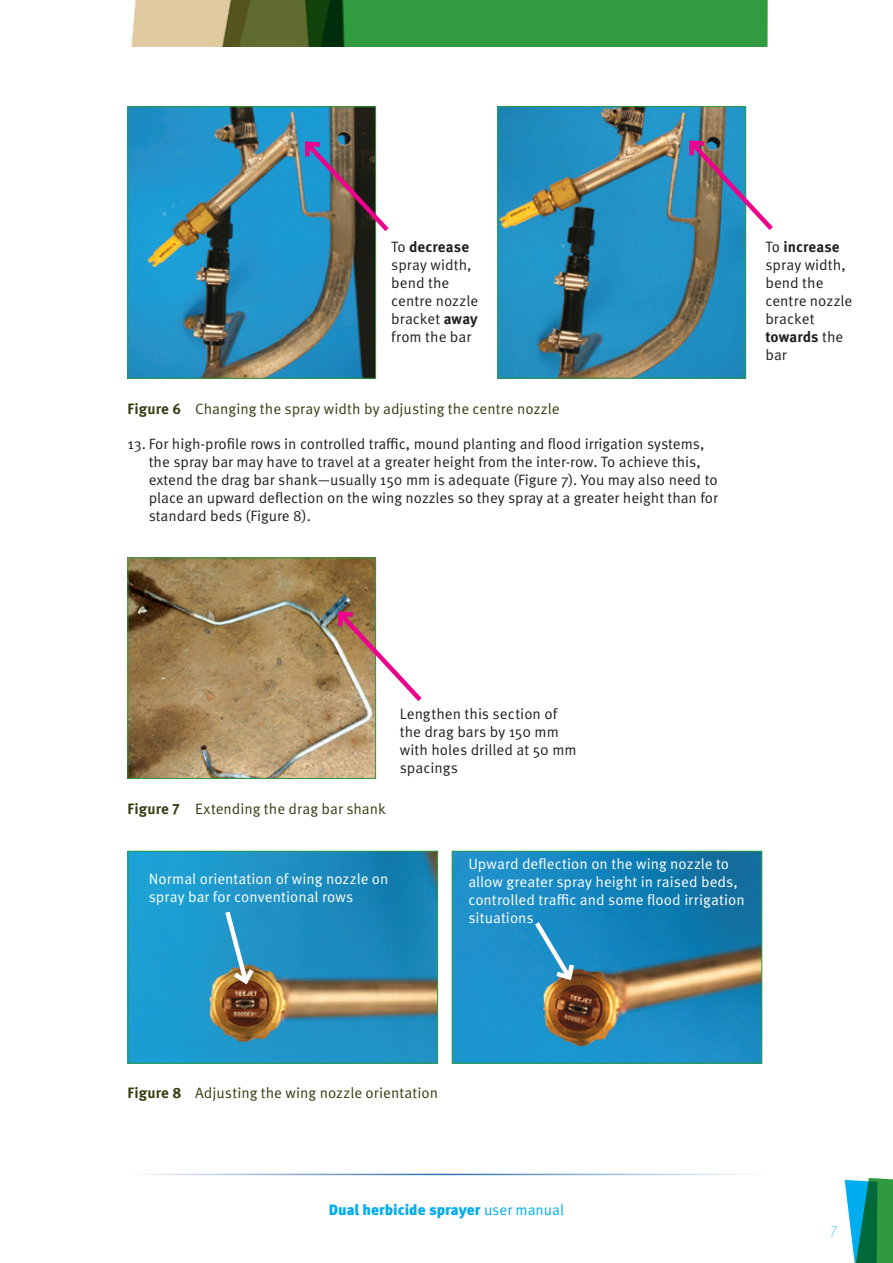
<style>
.page{position:relative;width:893px;height:1263px;background:#fff}
.page>*{position:absolute;margin:0;border:0;box-sizing:border-box;transform-origin:0 0}
.t1{font:15px/18px "Meta OT";color:#231f20}
.t2{font:15px/18px "Meta OT";color:#fff}
.t3{font:15px "Meta OT";color:#343f11}
.t4{font:900 15px "Meta OT";color:#00aeef}
.t5{font:15px "Meta Thin LF";color:#00aeef}
.s1{font-weight:700}
.s2{font-weight:400}
</style>
<div class="page">
<img style="left:130px;top:108px;width:244px;height:269px">
<div style="left:128px;top:106px;width:248px;height:273px;border:1px solid #2f9a3e"></div>
<img style="left:500px;top:108px;width:244px;height:268px">
<div style="left:498px;top:106px;width:248px;height:272px;border:1px solid #2f9a3e"></div>
<img style="left:130px;top:560px;width:244px;height:217px">
<div style="left:128px;top:558px;width:248px;height:221px;border:1px solid #2f9a3e"></div>
<img style="left:130px;top:853px;width:306px;height:208px">
<div style="left:128px;top:851px;width:310px;height:212px;border:1px solid #2f9a3e"></div>
<img style="left:454px;top:853px;width:306px;height:208px">
<div style="left:452px;top:851px;width:310px;height:212px;border:1px solid #2f9a3e"></div>
<svg style="left:301px;top:137px;width:88px;height:99px;background:#647382"></svg>
<svg style="left:685px;top:136px;width:88px;height:99px"></svg>
<svg style="left:334px;top:607px;width:88px;height:99px"></svg>
<svg style="left:222px;top:907px;width:36px;height:81px;background:#5699b1"></svg>
<svg style="left:531px;top:917px;width:46px;height:66px;background:#3b97c6"></svg>
<img style="left:131px;top:0;width:637px;height:47px">
<svg style="left:845px;top:1178px;width:48px;height:85px;background:#2c9c7f"></svg>
<p class="t1" style="left:391px;top:238px;width:89px">To <span class="s1">decrease </span>spray width, bend the centre nozzle bracket <span class="s1">away </span>from the bar</p>
<p class="t1" style="left:765px;top:238px;width:89px">To <span class="s1">increase </span>spray width, bend the centre nozzle bracket <span class="s1">towards</span> the bar</p>
<p class="t3" style="left:128px;top:399px;width:434px"><span class="s1">Figure 6</span> Changing the spray width by adjusting the centre nozzle</p>
<p class="t1" style="left:149px;top:435px;width:571px;text-indent:-21px">13. For high-profile rows in controlled traffic, mound planting and flood irrigation systems, the spray bar may have to travel at a greater height from the inter-row. To achieve this, extend the drag bar shank—usually 150 mm is adequate (Figure 7). You may also need to place an upward deflection on the wing nozzles so they spray at a greater height than for standard beds (Figure 8).</p>
<p class="t3" style="left:128px;top:799px;width:260px"><span class="s1">Figure 7</span> Extending the drag bar shank</p>
<p class="t1" style="left:400px;top:705px;width:178px">Lengthen this section of the drag bars by 150 mm with holes drilled at 50 mm spacings</p>
<p class="t2" style="left:149px;top:870px;width:241px">Normal orientation of wing nozzle on spray bar for conventional rows</p>
<p class="t2" style="left:468px;top:855px;width:278px">Upward deflection on the wing nozzle to allow greater spray height in raised beds, controlled traffic and some flood irrigation situations</p>
<p class="t3" style="left:128px;top:1084px;width:312px"><span class="s1">Figure 8</span> Adjusting the wing nozzle orientation</p>
<p class="t4" style="left:329px;top:1200px;width:237px">Dual herbicide sprayer <span class="s2">user manual</span></p>
<p class="t5" style="left:830px;top:1222px;width:9px">7</p>
</div>
